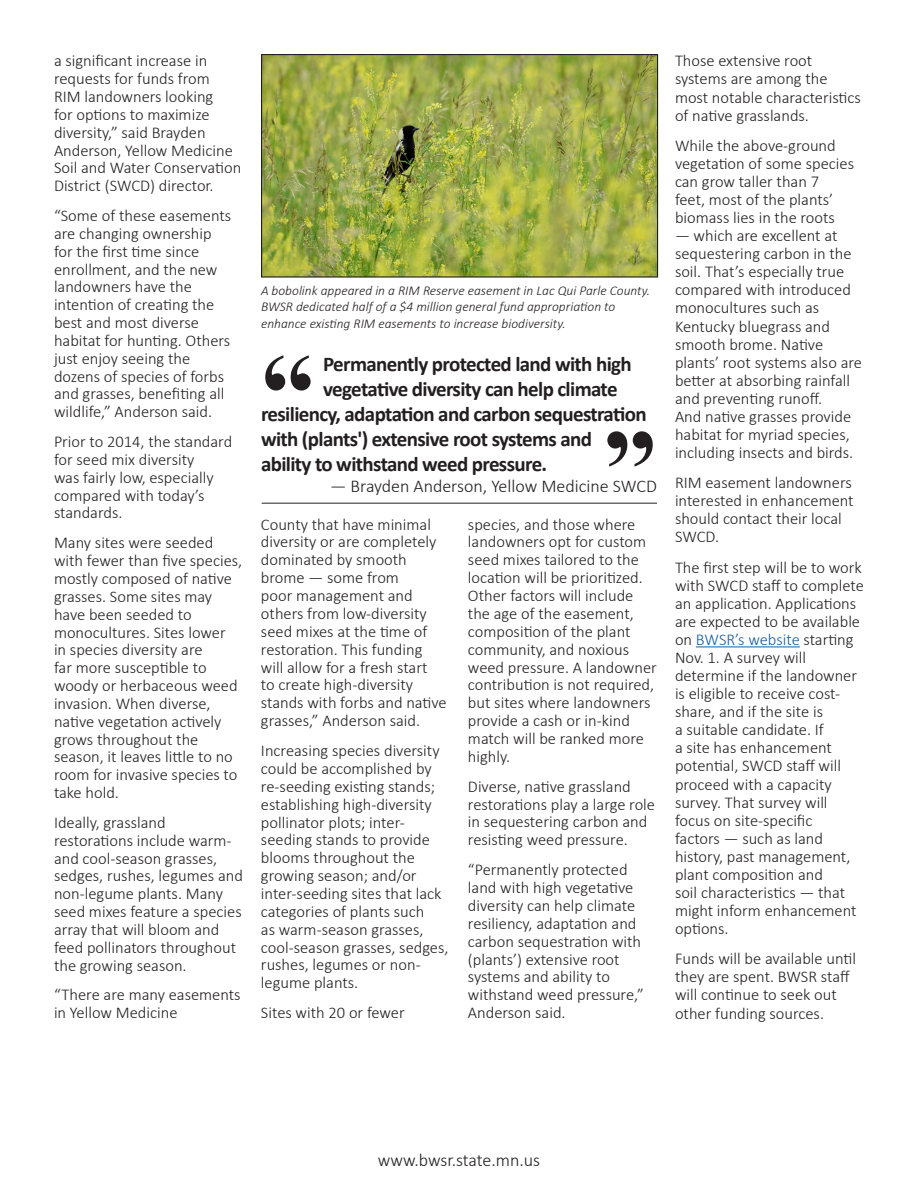
<style>
.page{position:relative;width:918px;height:1188px;background:#fff}
.page>*{position:absolute;margin:0;border:0;box-sizing:border-box;transform-origin:0 0}
.t1{font:700 108px "Times New Roman";color:#231f20}
.t2{font:700 21px/25.2px "Calibri";letter-spacing:-.03em;color:#231f20}
.t3{font:300 18px "Calibri";color:#231f20}
.t4{font:300 16.5px/17.9px "Calibri";color:#231f20}
.t5{font:italic 300 13.5px/16.2px "Calibri";color:#231f20}
.s1{color:#175d9e}
</style>
<div class="page">
<hr style="left:696px;top:646px;width:104px;height:1px;background:#175d9e">
<img style="left:263px;top:56px;width:393px;height:220px">
<div style="left:261px;top:54px;width:397px;height:224px;border:1px solid #231f20"></div>
<hr style="left:262px;top:503px;width:395px;height:1px;background:#231f20">
<p class="t4" style="left:54px;top:52px;width:189px">a significant increase in requests for funds from<br>RIM landowners looking<br>for options to maximize diversity,” said Brayden<br>Anderson, Yellow Medicine<br>Soil and Water Conservation<br>District (SWCD) director.</p>
<p class="t4" style="left:54px;top:207px;width:179px">“Some of these easements are changing ownership for the first time since enrollment, and the new landowners have the intention of creating the best and most diverse habitat for hunting. Others just enjoy seeing the dozens of species of forbs and grasses, benefiting all wildlife,” Anderson said.</p>
<p class="t4" style="left:54px;top:433px;width:180px">Prior to 2014, the standard for seed mix diversity<br>was fairly low, especially compared with today’s standards.</p>
<p class="t4" style="left:54px;top:534px;width:190px">Many sites were seeded with fewer than five species, mostly composed of native grasses. Some sites may have been seeded to monocultures. Sites lower<br>in species diversity are<br>far more susceptible to woody or herbaceous weed invasion. When diverse, native vegetation actively grows throughout the season, it leaves little to no room for invasive species to take hold.</p>
<p class="t4" style="left:54px;top:813px;width:190px">Ideally, grassland restorations include warm&shy;and cool-season grasses, sedges, rushes, legumes and non-legume plants. Many seed mixes feature a species array that will bloom and feed pollinators throughout the growing season.</p>
<p class="t4" style="left:54px;top:986px;width:188px">“There are many easements in Yellow Medicine</p>
<p class="t5" style="left:261px;top:283px;width:391px">A bobolink appeared in a RIM Reserve easement in Lac Qui Parle County.<br>BWSR dedicated half of a $4 million general fund appropriation to enhance existing RIM easements to increase biodiversity.</p>
<p class="t1" style="left:261px;top:314px;width:55px">“</p>
<p class="t2" style="left:323px;top:351px;width:310px">Permanently protected land with high vegetative diversity can help climate</p>
<p class="t2" style="left:261px;top:401px;width:387px">resiliency, adaptation and carbon sequestration with (plants') extensive root systems and ability to withstand weed pressure.</p>
<p class="t1" style="left:603px;top:390px;width:55px">”</p>
<p class="t3" style="left:330px;top:475px;width:328px">— Brayden Anderson, Yellow Medicine SWCD</p>
<p class="t4" style="left:261px;top:515px;width:187px">County that have minimal diversity or are completely dominated by smooth brome — some from<br>poor management and others from low-diversity seed mixes at the time of restoration. This funding will allow for a fresh start<br>to create high-diversity stands with forbs and native grasses,” Anderson said.</p>
<p class="t4" style="left:261px;top:741px;width:189px">Increasing species diversity could be accomplished by re-seeding existing stands; establishing high-diversity pollinator plots; inter&shy;seeding stands to provide blooms throughout the growing season; and/or inter-seeding sites that lack categories of plants such<br>as warm-season grasses, cool-season grasses, sedges, rushes, legumes or non&shy;legume plants.</p>
<p class="t4" style="left:261px;top:1004px;width:145px">Sites with 20 or fewer</p>
<p class="t4" style="left:468px;top:515px;width:190px">species, and those where landowners opt for custom seed mixes tailored to the location will be prioritized.<br>Other factors will include the age of the easement, composition of the plant community, and noxious weed pressure. A landowner contribution is not required, but sites where landowners provide a cash or in-kind match will be ranked more highly.</p>
<p class="t4" style="left:468px;top:777px;width:189px">Diverse, native grassland restorations play a large role in sequestering carbon and resisting weed pressure.</p>
<p class="t4" style="left:468px;top:861px;width:177px">“Permanently protected land with high vegetative diversity can help climate resiliency, adaptation and carbon sequestration with (plants’) extensive root systems and ability to withstand weed pressure,”<br>Anderson said.</p>
<p class="t4" style="left:675px;top:52px;width:187px">Those extensive root systems are among the most notable characteristics of native grasslands.</p>
<p class="t4" style="left:675px;top:136px;width:181px">While the above-ground vegetation of some species can grow taller than 7<br>feet, most of the plants’ biomass lies in the roots</p>
<p class="t4" style="left:675px;top:226px;width:189px">— which are excellent at sequestering carbon in the soil. That’s especially true compared with introduced monocultures such as<br>Kentucky bluegrass and smooth brome. Native plants’ root systems also are better at absorbing rainfall and preventing runoff.<br>And native grasses provide habitat for myriad species, including insects and birds.</p>
<p class="t4" style="left:675px;top:474px;width:180px">RIM easement landowners interested in enhancement should contact their local<br>SWCD.</p>
<p class="t4" style="left:675px;top:558px;width:190px">The first step will be to work with SWCD staff to complete an application. Applications are expected to be available on <span class="s1">BWSR’s website</span> starting<br>Nov. 1. A survey will determine if the landowner is eligible to receive cost&shy;share, and if the site is<br>a suitable candidate. If<br>a site has enhancement potential, SWCD staff will proceed with a capacity survey. That survey will focus on site-specific<br>factors — such as land history, past management, plant composition and<br>soil characteristics — that might inform enhancement options.</p>
<p class="t4" style="left:675px;top:950px;width:183px">Funds will be available until they are spent. BWSR staff will continue to seek out other funding sources.</p>
<p class="t3" style="left:378px;top:1149px;width:164px">www.bwsr.state.mn.us</p>
</div>
